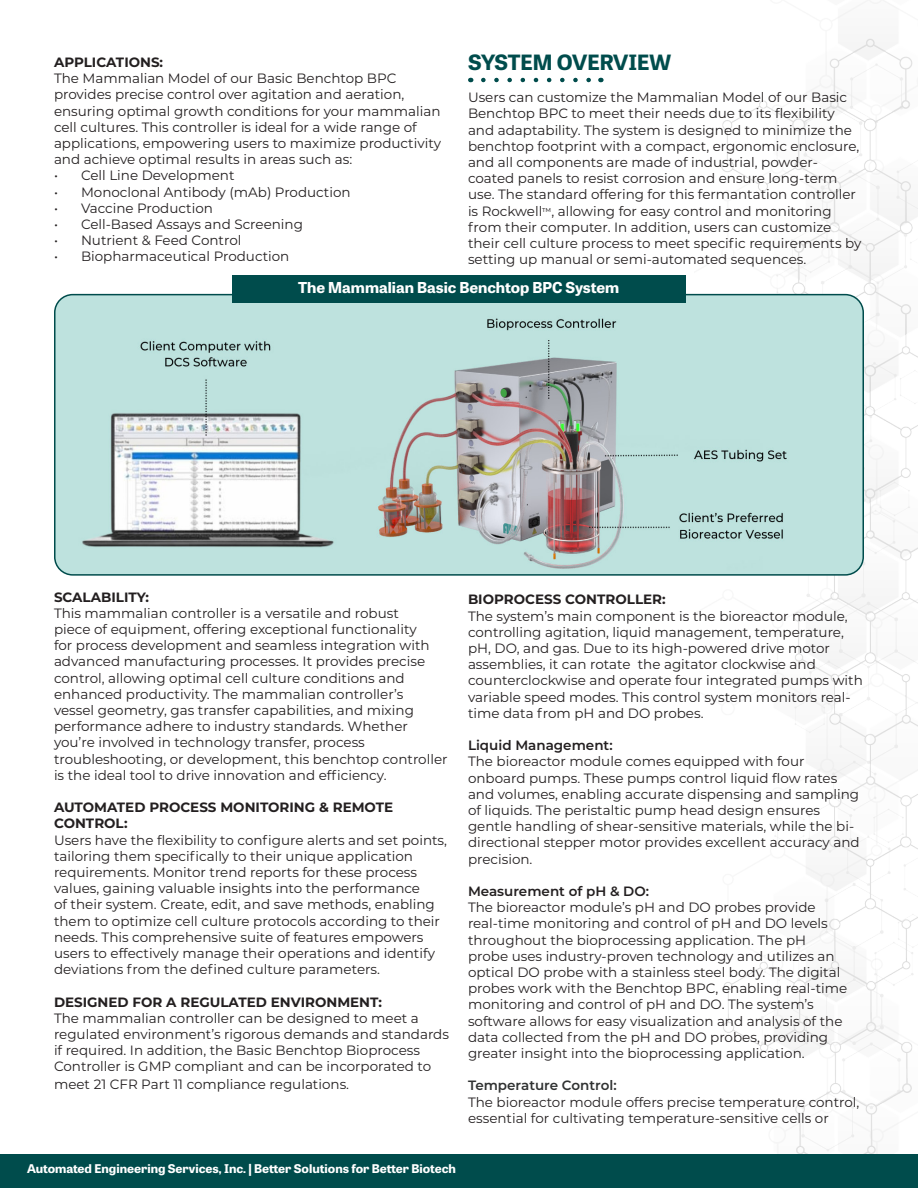
<style>
.page{position:relative;width:918px;height:1188px;background:#fff}
.page>*{position:absolute;margin:0;border:0;box-sizing:border-box;transform-origin:0 0}
.t1{font:700 21px "Tablet Gothic Wide";color:#004c4c}
.t2{font:700 15px "Tablet Gothic Wide";color:#fff}
.t3{font:13.5px/16.2px "Montserrat";color:#231f20}
.t4{font:700 13.5px/16.2px "Montserrat";color:#231f20}
.t5{font:600 13.5px "Montserrat";color:#231f20}
.t6{font:600 13.5px "Montserrat";color:#303232}
.t7{font:700 12px "Tablet Gothic Wide";color:#fff}
</style>
<div class="page">
<img style="left:695px;top:0;width:223px;height:1154px">
<div style="left:0;top:1154px;width:918px;height:34px;background:#004c4c"></div>
<svg style="left:483px;top:78px;width:108px;height:4px"></svg>
<img style="left:55px;top:295px;width:808px;height:275px">
<div style="left:54px;top:294px;width:810px;height:282px;border:2px solid #004c4c;border-radius:18px"></div>
<div style="left:232px;top:275px;width:453px;height:28px;background:#004c4c"></div>
<p class="t4" style="left:54px;top:54px;width:111px">APPLICATIONS:</p>
<p class="t3" style="left:54px;top:70px;width:389px">The Mammalian Model of our Basic Benchtop BPC provides precise control over agitation and aeration, ensuring optimal growth conditions for your mammalian cell cultures. This controller is ideal for a wide range of applications, empowering users to maximize productivity and achieve optimal results in areas such as:</p>
<p class="t3" style="left:54px;top:167px;width:182px">• Cell Line Development</p>
<p class="t3" style="left:54px;top:183px;width:298px">• Monoclonal Antibody (mAb) Production</p>
<p class="t3" style="left:54px;top:200px;width:160px">• Vaccine Production</p>
<p class="t3" style="left:54px;top:216px;width:251px">• Cell-Based Assays and Screening</p>
<p class="t3" style="left:54px;top:232px;width:189px">• Nutrient &amp; Feed Control</p>
<p class="t3" style="left:54px;top:248px;width:237px">• Biopharmaceutical Production</p>
<p class="t1" style="left:468px;top:47px;width:205px">SYSTEM OVERVIEW</p>
<p class="t3" style="left:468px;top:89px;width:395px">Users can customize the Mammalian Model of our Basic Benchtop BPC to meet their needs due to its flexibility and adaptability. The system is designed to minimize the benchtop footprint with a compact, ergonomic enclosure, and all components are made of industrial, powder&shy;coated panels to resist corrosion and ensure long-term use. The standard offering for this fermantation controller is Rockwell<sup>TM</sup>, allowing for easy control and monitoring from their computer. In addition, users can customize their cell culture process to meet specific requirements by setting up manual or semi-automated sequences.</p>
<p class="t2" style="left:298px;top:277px;width:323px">The Mammalian Basic Benchtop BPC System</p>
<p class="t4" style="left:54px;top:588px;width:96px">SCALABILITY:</p>
<p class="t3" style="left:54px;top:605px;width:346px">This mammalian controller is a versatile and robust</p>
<p class="t3" style="left:54px;top:621px;width:364px">piece of equipment, offering exceptional functionality</p>
<p class="t3" style="left:54px;top:637px;width:377px">for process development and seamless integration with</p>
<p class="t3" style="left:54px;top:653px;width:373px">advanced manufacturing processes. It provides precise</p>
<p class="t3" style="left:54px;top:669px;width:352px">control, allowing optimal cell culture conditions and</p>
<p class="t3" style="left:54px;top:686px;width:351px">enhanced productivity. The mammalian controller’s</p>
<p class="t3" style="left:54px;top:702px;width:361px">vessel geometry, gas transfer capabilities, and mixing</p>
<p class="t3" style="left:54px;top:718px;width:356px">performance adhere to industry standards. Whether</p>
<p class="t3" style="left:54px;top:734px;width:312px">you’re involved in technology transfer, process</p>
<p class="t3" style="left:54px;top:750px;width:395px">troubleshooting, or development, this benchtop controller</p>
<p class="t3" style="left:54px;top:767px;width:334px">is the ideal tool to drive innovation and efficiency.</p>
<p class="t4" style="left:54px;top:799px;width:341px">AUTOMATED PROCESS MONITORING &amp; REMOTE<br>CONTROL:</p>
<p class="t3" style="left:54px;top:831px;width:395px">Users have the flexibility to configure alerts and set points,</p>
<p class="t3" style="left:54px;top:848px;width:361px">tailoring them specifically to their unique application</p>
<p class="t3" style="left:54px;top:864px;width:365px">requirements. Monitor trend reports for these process</p>
<p class="t3" style="left:54px;top:880px;width:368px">values, gaining valuable insights into the performance</p>
<p class="t3" style="left:54px;top:896px;width:382px">of their system. Create, edit, and save methods, enabling</p>
<p class="t3" style="left:54px;top:912px;width:388px">them to optimize cell culture protocols according to their</p>
<p class="t3" style="left:54px;top:929px;width:371px">needs. This comprehensive suite of features empowers</p>
<p class="t3" style="left:54px;top:945px;width:383px">users to effectively manage their operations and identify</p>
<p class="t3" style="left:54px;top:961px;width:327px">deviations from the defined culture parameters.</p>
<p class="t4" style="left:54px;top:993px;width:329px">DESIGNED FOR A REGULATED ENVIRONMENT:</p>
<p class="t3" style="left:54px;top:1010px;width:397px">The mammalian controller can be designed to meet a regulated environment’s rigorous demands and standards if required. In addition, the Basic Benchtop Bioprocess Controller is GMP compliant and can be incorporated to</p>
<p class="t3" style="left:54px;top:1076px;width:297px">meet 21 CFR Part 11 compliance regulations.</p>
<p class="t4" style="left:468px;top:591px;width:199px">BIOPROCESS CONTROLLER:</p>
<p class="t3" style="left:468px;top:607px;width:381px">The system’s main component is the bioreactor module,</p>
<p class="t3" style="left:468px;top:623px;width:377px">controlling agitation, liquid management, temperature,</p>
<p class="t3" style="left:468px;top:640px;width:396px">pH, DO, and gas. Due to its high-powered drive motor assemblies, it can rotate the agitator clockwise and counterclockwise and operate four integrated pumps with variable speed modes. This control system monitors real&shy;time data from pH and DO probes.</p>
<p class="t5" style="left:468px;top:736px;width:146px">Liquid Management:</p>
<p class="t3" style="left:468px;top:753px;width:393px">The bioreactor module comes equipped with four onboard pumps. These pumps control liquid flow rates and volumes, enabling accurate dispensing and sampling of liquids. The peristaltic pump head design ensures gentle handling of shear-sensitive materials, while the bi&shy;directional stepper motor provides excellent accuracy and precision.</p>
<p class="t5" style="left:468px;top:882px;width:183px">Measurement of pH &amp; DO:</p>
<p class="t3" style="left:468px;top:899px;width:349px">The bioreactor module’s pH and DO probes provide</p>
<p class="t3" style="left:468px;top:915px;width:361px">real-time monitoring and control of pH and DO levels</p>
<p class="t3" style="left:468px;top:931px;width:340px">throughout the bioprocessing application. The pH</p>
<p class="t3" style="left:468px;top:947px;width:368px">probe uses industry-proven technology and utilizes an</p>
<p class="t3" style="left:468px;top:964px;width:374px">optical DO probe with a stainless steel body. The digital</p>
<p class="t3" style="left:468px;top:980px;width:381px">probes work with the Benchtop BPC, enabling real-time</p>
<p class="t3" style="left:468px;top:996px;width:347px">monitoring and control of pH and DO. The system’s</p>
<p class="t3" style="left:468px;top:1012px;width:376px">software allows for easy visualization and analysis of the</p>
<p class="t3" style="left:468px;top:1028px;width:362px">data collected from the pH and DO probes, providing</p>
<p class="t3" style="left:468px;top:1045px;width:338px">greater insight into the bioprocessing application.</p>
<p class="t6" style="left:468px;top:1076px;width:150px">Temperature Control:</p>
<p class="t3" style="left:468px;top:1093px;width:393px">The bioreactor module offers precise temperature control, essential for cultivating temperature-sensitive cells or</p>
<p class="t7" style="left:27px;top:1160px;width:430px">Automated Engineering Services, Inc. | Better Solutions for Better Biotech</p>
</div>
